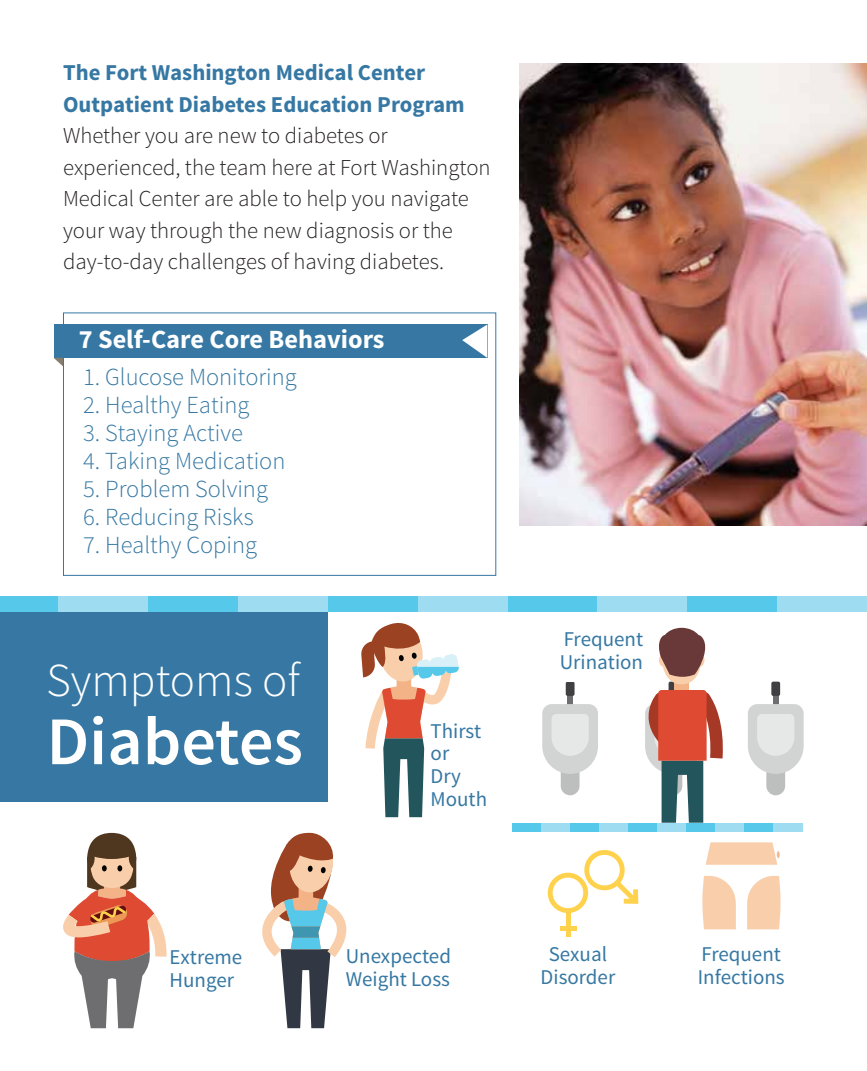
<style>
.page{position:relative;width:867px;height:1071px;background:#fff}
.page>*{position:absolute;margin:0;border:0;box-sizing:border-box;transform-origin:0 0}
.t1{font:600 68.25px "Source Sans Pro";color:#fff}
.t2{font:300 47.25px "Source Sans Pro";color:#fff}
.No_Spacing{font:700 26.25px "Source Sans Pro";color:#fff}
.List_Paragraph{font:300 24.5px "Source Sans Pro";color:#3678a3}
.t3{font:300 22.75px/31.5px "Source Sans Pro";color:#231f20}
.t4{font:700 22.75px "Source Sans Pro";color:#3678a3}
.List_Paragraph-2{font:21px/22.8px "Source Sans Pro";color:#3678a3}
.s1{font-weight:700;color:#3678a3}
</style>
<div class="page">
<div style="left:63px;top:312px;width:433px;height:264px;border:1px solid #3678a3"></div>
<div style="left:54px;top:324px;width:433px;height:34px;background:#3678a3"></div>
<svg style="left:462px;top:324px;width:25px;height:34px"></svg>
<svg style="left:54px;top:358px;width:9px;height:8px"></svg>
<div style="left:512px;top:823px;width:29px;height:9px;background:#56c9ea"></div>
<div style="left:541px;top:823px;width:29px;height:9px;background:#9edcf1"></div>
<div style="left:570px;top:823px;width:29px;height:9px;background:#56c9ea"></div>
<div style="left:599px;top:823px;width:29px;height:9px;background:#9edcf1"></div>
<div style="left:628px;top:823px;width:29px;height:9px;background:#56c9ea"></div>
<div style="left:657px;top:823px;width:29px;height:9px;background:#9edcf1"></div>
<div style="left:686px;top:823px;width:29px;height:9px;background:#56c9ea"></div>
<div style="left:715px;top:823px;width:29px;height:9px;background:#9edcf1"></div>
<div style="left:744px;top:823px;width:29px;height:9px;background:#56c9ea"></div>
<div style="left:773px;top:823px;width:29px;height:9px;background:#9edcf1"></div>
<div style="left:567px;top:691px;width:6px;height:19px;background:#6e6e70"></div>
<svg style="left:542px;top:704px;width:56px;height:91px"></svg>
<div style="left:565px;top:682px;width:9px;height:14px;background:#404043;border-radius:2px"></div>
<div style="left:668px;top:682px;width:9px;height:14px;background:#404043;border-radius:2px"></div>
<div style="left:772px;top:691px;width:6px;height:19px;background:#6e6e70"></div>
<svg style="left:748px;top:704px;width:55px;height:91px"></svg>
<div style="left:771px;top:682px;width:8px;height:14px;background:#404043;border-radius:2px"></div>
<div style="left:674px;top:677px;width:15px;height:20px;background:#f4b287"></div>
<svg style="left:645px;top:690px;width:78px;height:133px"></svg>
<svg style="left:659px;top:628px;width:47px;height:56px"></svg>
<svg style="left:361px;top:623px;width:98px;height:194px"></svg>
<svg style="left:63px;top:833px;width:104px;height:195px"></svg>
<svg style="left:262px;top:832px;width:85px;height:196px"></svg>
<div style="left:430px;top:722px;width:73px;height:97px;background:#fff"></div>
<div style="left:345px;top:947px;width:138px;height:53px;background:#fff"></div>
<div style="left:0;top:611px;width:327px;height:190px;background:#3678a3"></div>
<svg style="left:702px;top:842px;width:78px;height:87px"></svg>
<div style="left:565px;top:911px;width:5px;height:26px;background:#ffd24d"></div>
<div style="left:559px;top:926px;width:17px;height:5px;background:#ffd24d"></div>
<svg style="left:547px;top:850px;width:91px;height:63px"></svg>
<div style="left:0;top:596px;width:58px;height:15px;background:#56c9ea"></div>
<div style="left:58px;top:596px;width:90px;height:15px;background:#9edcf1"></div>
<div style="left:148px;top:596px;width:90px;height:15px;background:#56c9ea"></div>
<div style="left:238px;top:596px;width:90px;height:15px;background:#9edcf1"></div>
<div style="left:328px;top:596px;width:89px;height:15px;background:#56c9ea"></div>
<div style="left:417px;top:596px;width:90px;height:15px;background:#9edcf1"></div>
<div style="left:507px;top:596px;width:90px;height:15px;background:#56c9ea"></div>
<div style="left:597px;top:596px;width:90px;height:15px;background:#9edcf1"></div>
<div style="left:687px;top:596px;width:89px;height:15px;background:#56c9ea"></div>
<div style="left:776px;top:596px;width:90px;height:15px;background:#9edcf1"></div>
<img style="left:519px;top:63px;width:347px;height:462px">
<p class="t4" style="left:63px;top:58px;width:363px">The Fort Washington Medical Center</p>
<p class="t3" style="left:63px;top:88px;width:429px"><span class="s1">Outpatient Diabetes Education Program </span>Whether you are new to diabetes or experienced, the team here at Fort Washington Medical Center are able to help you navigate your way through the new diagnosis or the day-to-day challenges of having diabetes.</p>
<p class="No_Spacing" style="left:79px;top:322px;width:307px">7 Self-Care Core Behaviors</p>
<p class="List_Paragraph" style="left:83px;top:362px;width:215px">1. Glucose Monitoring</p>
<p class="List_Paragraph" style="left:83px;top:390px;width:167px">2. Healthy Eating</p>
<p class="List_Paragraph" style="left:83px;top:418px;width:161px">3. Staying Active</p>
<p class="List_Paragraph" style="left:83px;top:446px;width:204px">4. Taking Medication</p>
<p class="List_Paragraph" style="left:83px;top:474px;width:186px">5. Problem Solving</p>
<p class="List_Paragraph" style="left:83px;top:502px;width:172px">6. Reducing Risks</p>
<p class="List_Paragraph" style="left:83px;top:530px;width:175px">7. Healthy Coping</p>
<p class="t2" style="left:47px;top:652px;width:255px">Symptoms of</p>
<p class="t1" style="left:47px;top:698px;width:258px">Diabetes</p>
<p class="List_Paragraph-2" style="left:430px;top:720px;width:52px">Thirst or</p>
<p class="List_Paragraph-2" style="left:430px;top:765px;width:58px">Dry<br>Mouth</p>
<p class="List_Paragraph-2" style="left:563px;top:628px;width:81px">Frequent</p>
<p class="List_Paragraph-2" style="left:559px;top:651px;width:85px">Urination</p>
<p class="List_Paragraph-2" style="left:169px;top:946px;width:74px">Extreme</p>
<p class="List_Paragraph-2" style="left:169px;top:969px;width:66px">Hunger</p>
<p class="List_Paragraph-2" style="left:345px;top:945px;width:107px">Unexpected</p>
<p class="List_Paragraph-2" style="left:345px;top:968px;width:106px">Weight Loss</p>
<p class="List_Paragraph-2" style="left:548px;top:943px;width:60px">Sexual</p>
<p class="List_Paragraph-2" style="left:540px;top:966px;width:76px">Disorder</p>
<p class="List_Paragraph-2" style="left:697px;top:943px;width:88px">Frequent<br>Infections</p>
</div>
